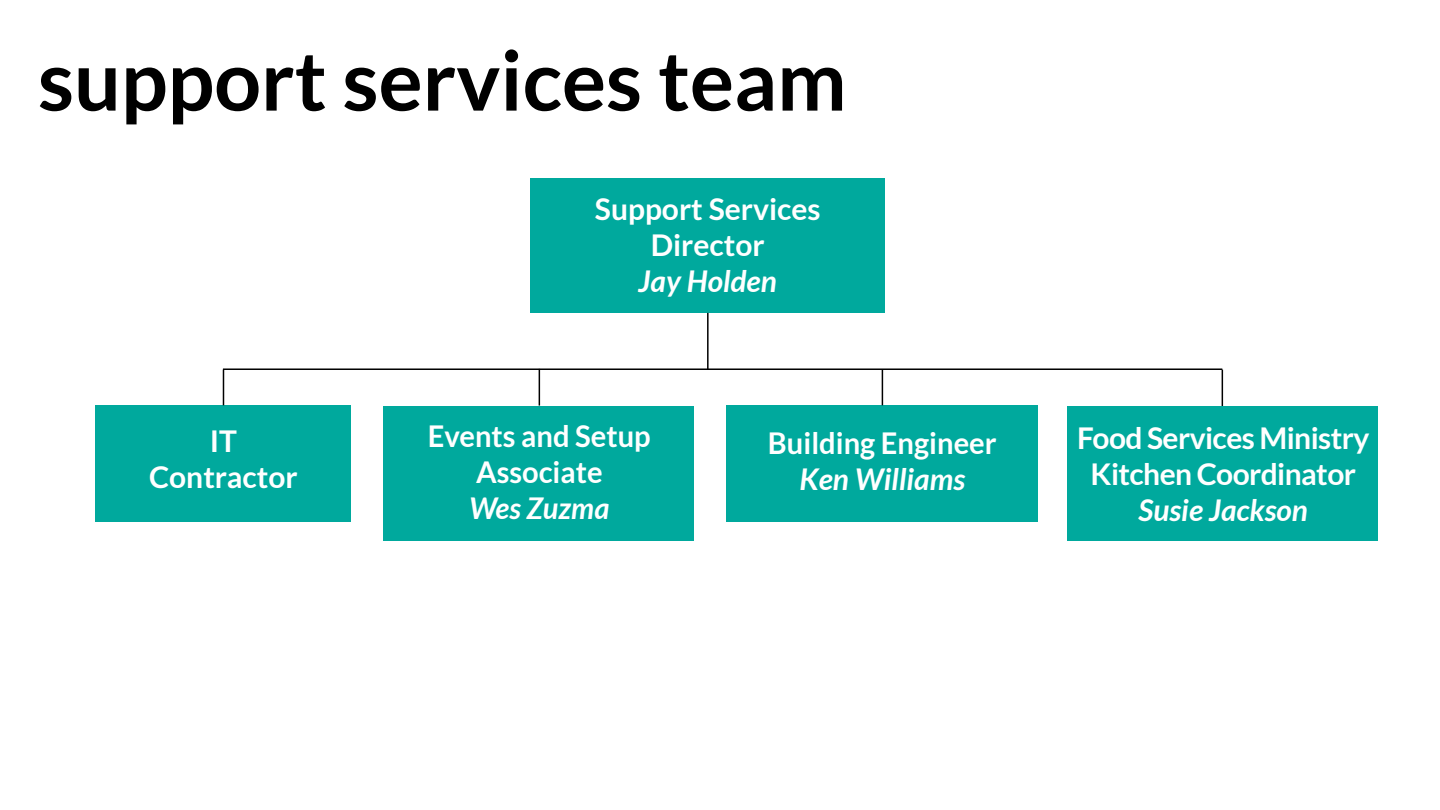
<style>
.page{position:relative;width:1440px;height:810px;background:#fff}
.page>*{position:absolute;margin:0;border:0;box-sizing:border-box;transform-origin:0 0}
.t1{font:700 82.5px "Lato";color:#000}
.t2{font:700 30px/36px "Lato";color:#fff;text-align:center}
.t3{font:italic 700 30px "Lato";color:#fff}
.t4{font:700 30px/36px "Lato";letter-spacing:-.02em;color:#fff;text-align:center}
</style>
<div class="page">
<div style="left:383px;top:406px;width:311px;height:135px;background:#00a99d"></div>
<div style="left:530px;top:179px;width:355px;height:134px;background:#00a99d"></div>
<div style="left:96px;top:405px;width:255px;height:117px;background:#00a99d"></div>
<div style="left:727px;top:405px;width:311px;height:117px;background:#00a99d"></div>
<hr style="left:707px;top:313px;width:2px;height:57px;background:#000">
<hr style="left:223px;top:368px;width:999px;height:2px;background:#000">
<hr style="left:223px;top:370px;width:1px;height:35px;background:#000">
<hr style="left:882px;top:370px;width:1px;height:35px;background:#000">
<hr style="left:1222px;top:370px;width:1px;height:171px;background:#000">
<hr style="left:539px;top:369px;width:1px;height:37px;background:#000">
<div style="left:1067px;top:406px;width:311px;height:135px;background:#00a99d"></div>
<h1 class="t1" style="left:38px;top:33px;width:810px">support services team</h1>
<p class="t2" style="left:595px;top:190px;width:227px">Support Services<br>Director</p>
<p class="t3" style="left:639px;top:263px;width:140px">Jay Holden</p>
<p class="t2" style="left:428px;top:418px;width:224px">Events and Setup<br>Associate</p>
<p class="t3" style="left:469px;top:491px;width:142px">Wes Zuzma</p>
<p class="t2" style="left:149px;top:423px;width:150px">IT<br>Contractor</p>
<p class="t2" style="left:768px;top:424px;width:230px">Building Engineer</p>
<p class="t3" style="left:799px;top:461px;width:167px">Ken Williams</p>
<p class="t4" style="left:1077px;top:420px;width:294px">Food Services Ministry<br>Kitchen Coordinator</p>
<p class="t3" style="left:1139px;top:493px;width:171px">Susie Jackson</p>
</div>
